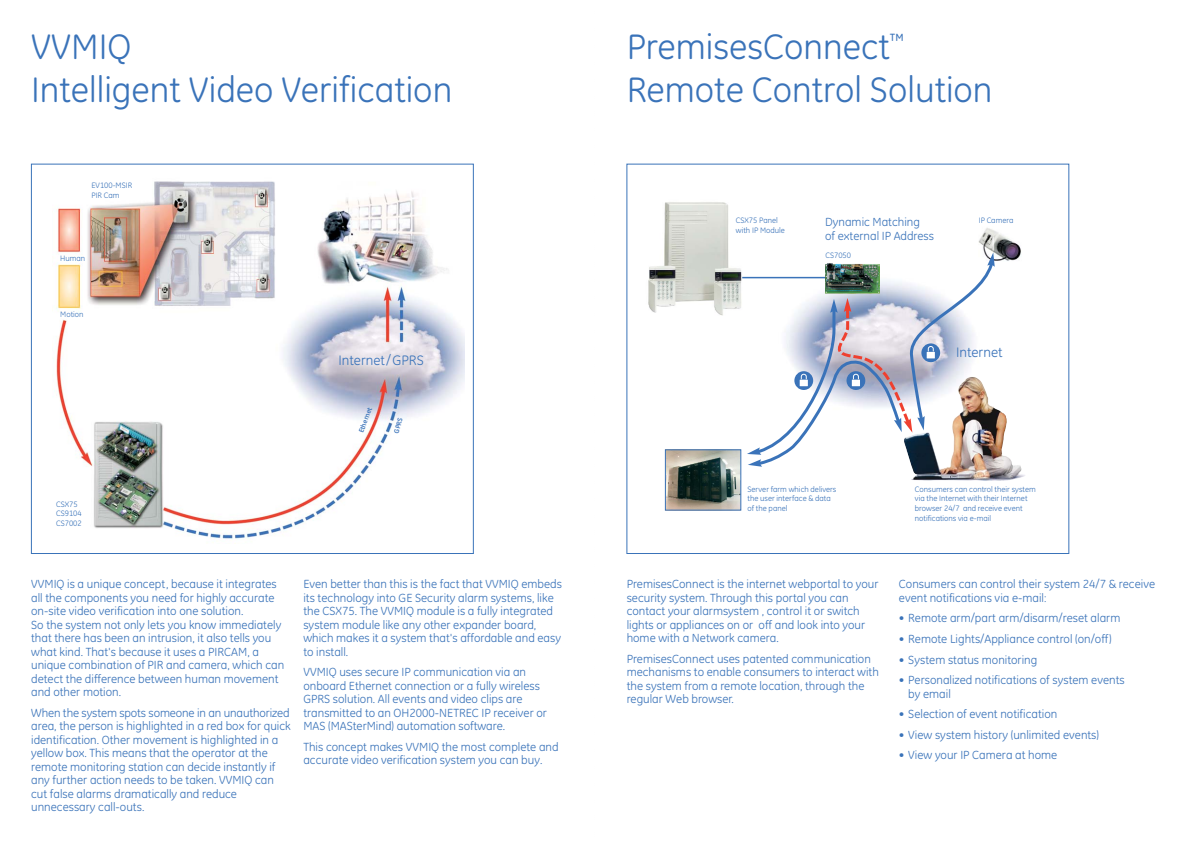
<style>
.page{position:relative;width:1191px;height:842px;background:#fff}
.page>*{position:absolute;margin:0;border:0;box-sizing:border-box;transform-origin:0 0}
.t1{font:36px/43.2px "GE Inspira";color:#3a73b9}
.t2{font:14px "GE Inspira";color:#3a73b9}
.t3{font:12px/13.5px "GE Inspira";color:#3a73b9}
.t4{font:8px/9.6px "GE Inspira";color:#3a73b9}
.t5{font:700 7px "GE Inspira";color:#3a73b9}
</style>
<div class="page">
<svg style="left:31px;top:164px;width:1038px;height:390px"></svg>
<img style="left:643px;top:194px;width:104px;height:132px">
<img style="left:979px;top:226px;width:42px;height:36px">
<img style="left:903px;top:377px;width:122px;height:104px">
<img style="left:667px;top:452px;width:72px;height:56px">
<div style="left:665px;top:450px;width:76px;height:60px;border:1px solid #3a73b9"></div>
<hr style="left:742px;top:277px;width:85px;height:1px;background:#3a73b9">
<svg style="left:747px;top:236px;width:248px;height:231px"></svg>
<h1 class="t1" style="left:31px;top:29px;width:422px">VVMIQ<br>Intelligent Video Verification</h1>
<h1 class="t1" style="left:626px;top:29px;width:367px">PremisesConnect<sup>™<br></sup>Remote Control Solution</h1>
<p class="t4" style="left:91px;top:182px;width:42px">EV100-MSIR<br>PIR Cam</p>
<p class="t4" style="left:60px;top:254px;width:27px">Human</p>
<p class="t4" style="left:60px;top:311px;width:25px">Motion</p>
<p class="t2" style="left:338px;top:355px;width:87px">Internet/GPRS</p>
<p class="t5" style="left:358px;top:432px;width:28px;rotate:-70deg">Ethernet</p>
<p class="t5" style="left:394px;top:433px;width:18px;rotate:-75deg">GPRS</p>
<p class="t4" style="left:56px;top:500px;width:27px">CSX75<br>CS9104<br>CS7002</p>
<p class="t3" style="left:31px;top:579px;width:254px">VVMIQ is a unique concept, because it integrates all the components you need for highly accurate on-site video verification into one solution.<br>So the system not only lets you know immediately that there has been an intrusion, it also tells you what kind. That's because it uses a PIRCAM, a unique combination of PIR and camera, which can detect the difference between human movement and other motion.</p>
<p class="t3" style="left:31px;top:707px;width:261px">When the system spots someone in an unauthorized area, the person is highlighted in a red box for quick identification. Other movement is highlighted in a yellow box. This means that the operator at the remote monitoring station can decide instantly if any further action needs to be taken. VVMIQ can cut false alarms dramatically and reduce unnecessary call-outs.</p>
<p class="t3" style="left:303px;top:579px;width:260px">Even better than this is the fact that VVMIQ embeds its technology into GE Security alarm systems, like the CSX75. The VVMIQ module is a fully integrated system module like any other expander board, which makes it a system that's affordable and easy to install.</p>
<p class="t3" style="left:303px;top:667px;width:245px">VVMIQ uses secure IP communication via an onboard Ethernet connection or a fully wireless GPRS solution. All events and video clips are transmitted to an OH2000-NETREC IP receiver or MAS (MASterMind) automation software.</p>
<p class="t3" style="left:303px;top:741px;width:257px">This concept makes VVMIQ the most complete and accurate video verification system you can buy.</p>
<p class="t4" style="left:736px;top:217px;width:50px">CSX75 Panel with IP Module</p>
<p class="t4" style="left:978px;top:217px;width:36px">IP Camera</p>
<p class="t4" style="left:825px;top:251px;width:27px">CS7050</p>
<p class="t3" style="left:825px;top:217px;width:110px">Dynamic Matching<br>of external IP Address</p>
<p class="t2" style="left:956px;top:347px;width:48px">Internet</p>
<p class="t4" style="left:747px;top:485px;width:90px">Server farm which delivers the user interface &amp; data of the panel</p>
<p class="t4" style="left:915px;top:485px;width:122px">Consumers can control their system via the Internet with their Internet browser 24/7 and receive event notifications via e-mail</p>
<p class="t3" style="left:626px;top:579px;width:253px">PremisesConnect is the internet webportal to your security system. Through this portal you can contact your alarmsystem , control it or switch lights or appliances on or off and look into your home with a Network camera.</p>
<p class="t3" style="left:626px;top:653px;width:254px">PremisesConnect uses patented communication mechanisms to enable consumers to interact with the system from a remote location, through the regular Web browser.</p>
<p class="t3" style="left:899px;top:579px;width:258px">Consumers can control their system 24/7 &amp; receive event notifications via e-mail:</p>
<p class="t3" style="left:899px;top:613px;width:223px">• Remote arm/part arm/disarm/reset alarm</p>
<p class="t3" style="left:899px;top:633px;width:214px">• Remote Lights/Appliance control (on/off)</p>
<p class="t3" style="left:899px;top:654px;width:140px">• System status monitoring</p>
<p class="t3" style="left:908px;top:674px;width:218px;text-indent:-9px">• Personalized notifications of system events by email</p>
<p class="t3" style="left:899px;top:709px;width:160px">• Selection of event notification</p>
<p class="t3" style="left:899px;top:729px;width:202px">• View system history (unlimited events)</p>
<p class="t3" style="left:899px;top:750px;width:160px">• View your IP Camera at home</p>
</div>
